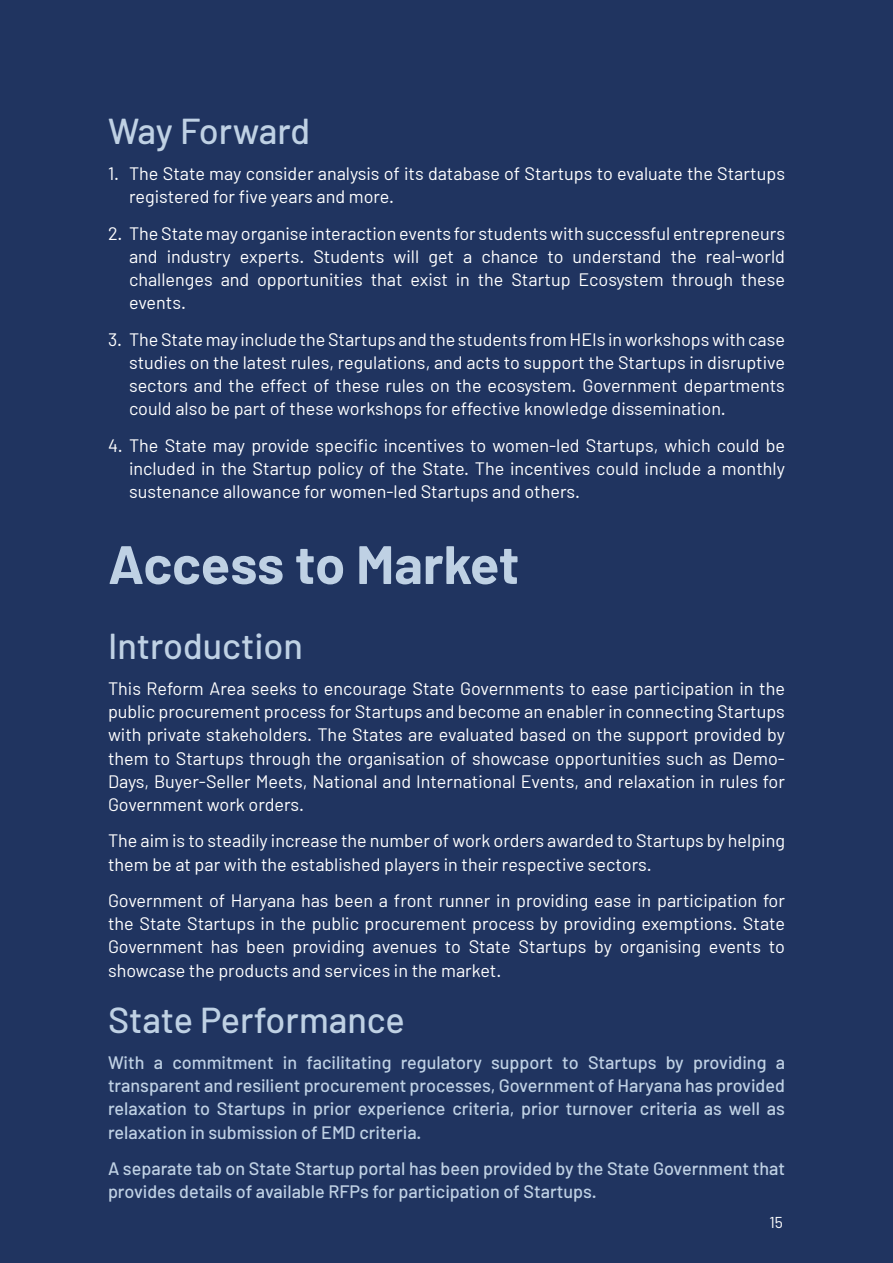
<style>
.page{position:relative;width:893px;height:1263px;background:#203460}
.page>*{position:absolute;margin:0;border:0;box-sizing:border-box;transform-origin:0 0}
.t1{font:700 54px "Barlow";letter-spacing:-.005em;color:#bfd1e4}
.t2{font:500 36px "Barlow";color:#bfd1e4}
.t3{font:18px/23.2px "Barlow";color:#fff;text-align:justify}
.t4{font:500 18px/23.2px "Barlow";color:#bfd1e4;text-align:justify}
.t5{font:15.75px "Barlow";color:#fff}
</style>
<div class="page">
<h2 class="t2" style="left:108px;top:109px;width:204px">Way Forward</h2>
<p class="t3" style="left:129px;top:162px;width:657px;text-indent:-21px">1. The State may consider analysis of its database of Startups to evaluate the Startups registered for five years and more.</p>
<p class="t3" style="left:129px;top:221px;width:657px;text-indent:-21px">2. The State may organise interaction events for students with successful entrepreneurs and industry experts. Students will get a chance to understand the real-world challenges and opportunities that exist in the Startup Ecosystem through these events.</p>
<p class="t3" style="left:129px;top:327px;width:657px;text-indent:-21px">3. The State may include the Startups and the students from HEIs in workshops with case studies on the latest rules, regulations, and acts to support the Startups in disruptive sectors and the effect of these rules on the ecosystem. Government departments could also be part of these workshops for effective knowledge dissemination.</p>
<p class="t3" style="left:129px;top:433px;width:658px;text-indent:-21px">4. The State may provide specific incentives to women-led Startups, which could be included in the Startup policy of the State. The incentives could include a monthly sustenance allowance for women-led Startups and others.</p>
<h1 class="t1" style="left:108px;top:531px;width:413px">Access to Market</h1>
<h2 class="t2" style="left:108px;top:623px;width:197px">Introduction</h2>
<p class="t3" style="left:108px;top:676px;width:678px">This Reform Area seeks to encourage State Governments to ease participation in the public procurement process for Startups and become an enabler in connecting Startups with private stakeholders. The States are evaluated based on the support provided by them to Startups through the organisation of showcase opportunities such as Demo-Days, Buyer-Seller Meets, National and International Events, and relaxation in rules for Government work orders.</p>
<p class="t3" style="left:108px;top:829px;width:678px">The aim is to steadily increase the number of work orders awarded to Startups by helping them be at par with the established players in their respective sectors.</p>
<p class="t3" style="left:108px;top:888px;width:678px">Government of Haryana has been a front runner in providing ease in participation for the State Startups in the public procurement process by providing exemptions. State Government has been providing avenues to State Startups by organising events to showcase the products and services in the market.</p>
<h2 class="t2" style="left:108px;top:997px;width:298px">State Performance</h2>
<p class="t4" style="left:108px;top:1050px;width:678px">With a commitment in facilitating regulatory support to Startups by providing a transparent and resilient procurement processes, Government of Haryana has provided relaxation to Startups in prior experience criteria, prior turnover criteria as well as relaxation in submission of EMD criteria.</p>
<p class="t4" style="left:108px;top:1156px;width:678px">A separate tab on State Startup portal has been provided by the State Government that provides details of available RFPs for participation of Startups.</p>
<p class="t5" style="left:769px;top:1212px;width:15px">15</p>
</div>
